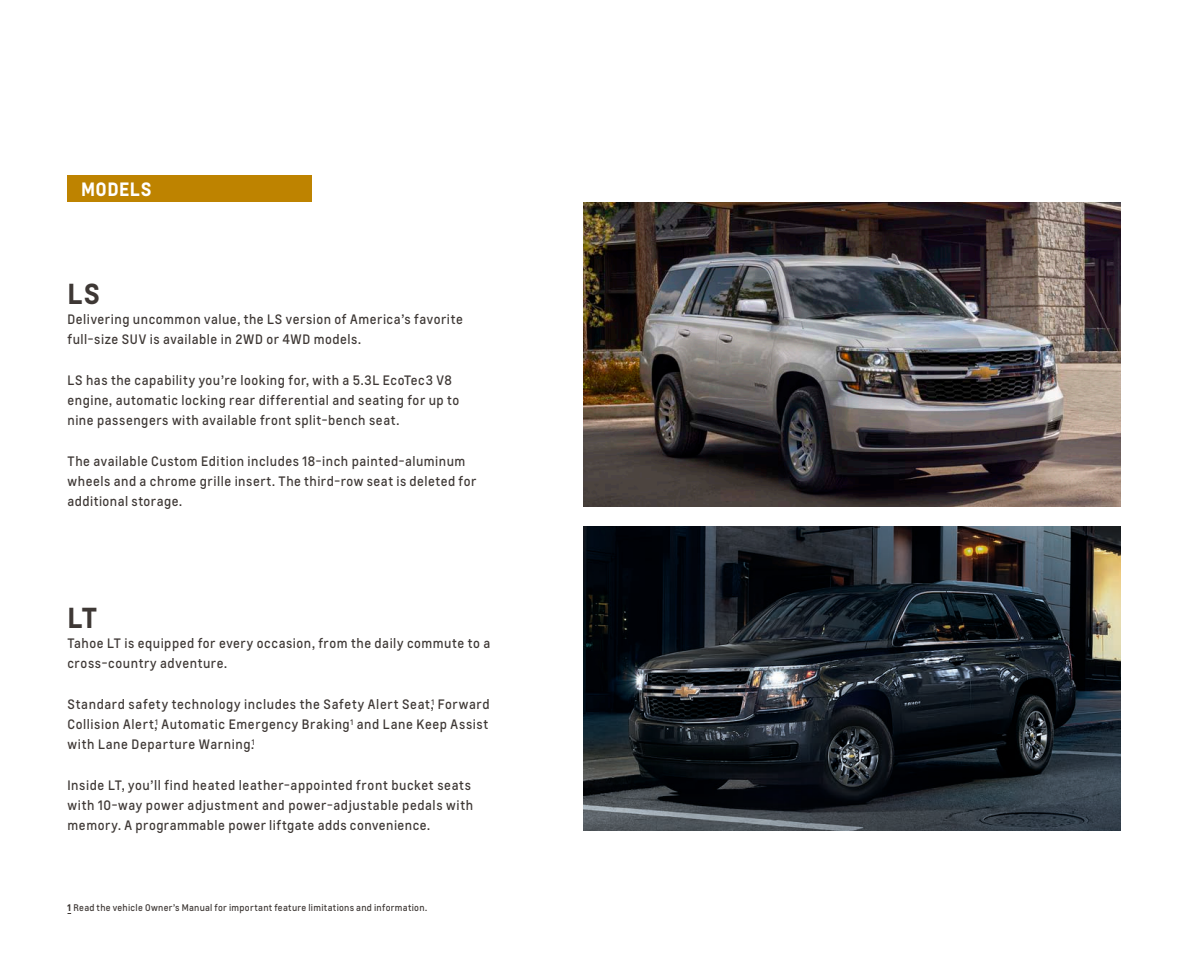
<style>
.page{position:relative;width:1188px;height:972px;background:#fff}
.page>*{position:absolute;margin:0;border:0;box-sizing:border-box;transform-origin:0 0}
.t1{font:700 27px "Louis Global 2";color:#3e3835}
.t2{font:700 18px "Louis Global 2";letter-spacing:.025em;color:#fff}
.t3{font:12.75px/20.2px "Louis Global 2";letter-spacing:.04em;color:#3e3835}
.t4{font:9px "Louis Global 2";letter-spacing:.035em;color:#3e3835}
.s1{font-weight:700}
</style>
<div class="page">
<img style="left:584px;top:526px;width:536px;height:304px">
<img style="left:584px;top:203px;width:536px;height:304px">
<div style="left:68px;top:176px;width:244px;height:26px;background:#be8300"></div>
<h2 class="t2" style="left:81px;top:176px;width:72px">MODELS</h2>
<h1 class="t1" style="left:68px;top:274px;width:34px">LS</h1>
<p class="t3" style="left:68px;top:309px;width:397px">Delivering uncommon value, the LS version of America’s favorite full-size SUV is available in 2WD or 4WD models.</p>
<p class="t3" style="left:68px;top:370px;width:393px">LS has the capability you’re looking for, with a 5.3L EcoTec3 V8 engine, automatic locking rear differential and seating for up to nine passengers with available front split-bench seat.</p>
<p class="t3" style="left:68px;top:451px;width:410px">The available Custom Edition includes 18-inch painted-aluminum wheels and a chrome grille insert. The third-row seat is deleted for additional storage.</p>
<h1 class="t1" style="left:68px;top:598px;width:31px">LT</h1>
<p class="t3" style="left:68px;top:633px;width:424px">Tahoe LT is equipped for every occasion, from the daily commute to a cross-country adventure.</p>
<p class="t3" style="left:67px;top:694px;width:424px;text-align:justify">Standard safety technology includes the Safety Alert Seat,<sup>1</sup> Forward Collision Alert,<sup>1</sup> Automatic Emergency Braking<sup>1</sup> and Lane Keep Assist with Lane Departure Warning.<sup>1</sup></p>
<p class="t3" style="left:68px;top:775px;width:407px">Inside LT, you’ll find heated leather-appointed front bucket seats with 10-way power adjustment and power-adjustable pedals with memory. A programmable power liftgate adds convenience.</p>
<p class="t4" style="left:68px;top:902px;width:361px"><span class="s1">1</span> Read the vehicle Owner’s Manual for important feature limitations and information.</p>
</div>
